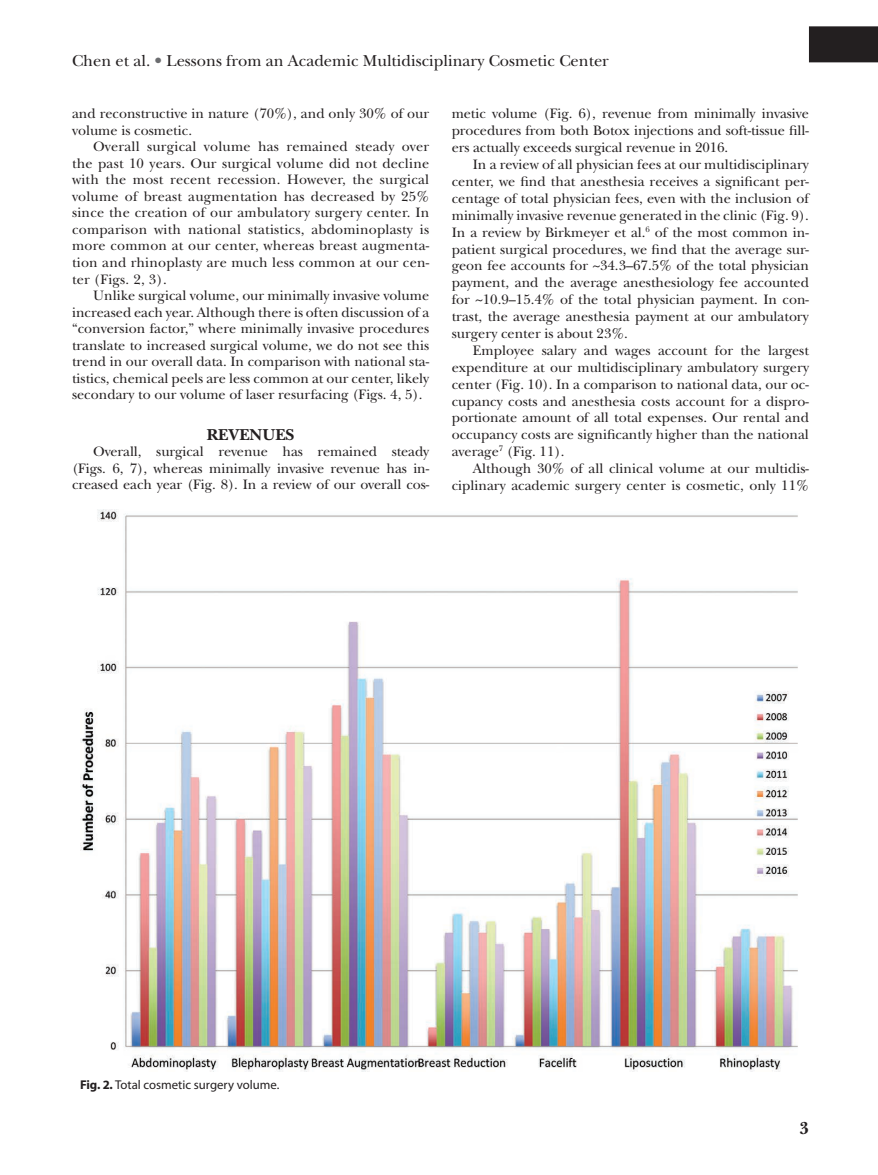
<style>
.page{position:relative;width:878px;height:1175px;background:#fff}
.page>*{position:absolute;margin:0;border:0;box-sizing:border-box;transform-origin:0 0}
.t1{font:700 18px "New Baskerville";color:#231f20}
.t2{font:16.5px "New Baskerville";color:#231f20}
.t3{font:700 16.5px "New Baskerville";color:#231f20}
.t4{font:14.25px/16.5px "New Baskerville";color:#231f20;text-align:justify}
.t5{font:12.75px "Myriad Pro";color:#231f20}
.s1{color:#6c6d70}
.s2{font-weight:700}
</style>
<div class="page">
<div style="left:808px;top:26px;width:70px;height:36px;background:#231f20"></div>
<img style="left:80px;top:509px;width:718px;height:562px">
<p class="t2" style="left:72px;top:51px;width:538px">Chen et al. <span class="s1">•</span> Lessons from an Academic Multidisciplinary Cosmetic Center</p>
<p class="t4" style="left:72px;top:106px;width:358px">and reconstructive in nature (70%), and only 30% of our volume is cosmetic.</p>
<p class="t4" style="left:72px;top:139px;width:359px;text-indent:21px">Overall surgical volume has remained steady over the past 10 years. Our surgical volume did not decline with the most recent recession. However, the surgical volume of breast augmentation has decreased by 25% since the creation of our ambulatory surgery center. In comparison with national statistics, abdominoplasty is more common at our center, whereas breast augmenta&shy;tion and rhinoplasty are much less common at our cen&shy;ter (Figs. 2, 3).</p>
<p class="t4" style="left:72px;top:287px;width:359px;text-indent:21px">Unlike surgical volume, our minimally invasive volume increased each year. Although there is often discussion of a “conversion factor,” where minimally invasive procedures translate to increased surgical volume, we do not see this trend in our overall data. In comparison with national sta&shy;tistics, chemical peels are less common at our center, likely secondary to our volume of laser resurfacing (Figs. 4, 5).</p>
<p class="t3" style="left:207px;top:424px;width:89px">REVENUES</p>
<p class="t4" style="left:72px;top:443px;width:359px;text-indent:21px">Overall, surgical revenue has remained steady (Figs. 6, 7), whereas minimally invasive revenue has in&shy;creased each year (Fig. 8). In a review of our overall cos-</p>
<p class="t4" style="left:451px;top:105px;width:358px;line-height:17px">metic volume (Fig. 6), revenue from minimally invasive procedures from both Botox injections and soft-tissue fill&shy;ers actually exceeds surgical revenue in 2016.</p>
<p class="t4" style="left:451px;top:156px;width:359px;line-height:17px;text-indent:21px">In a review of all physician fees at our multidisciplinary center, we find that anesthesia receives a significant per&shy;centage of total physician fees, even with the inclusion of minimally invasive revenue generated in the clinic (Fig. 9).<br>In a review by Birkmeyer et al.<sup>6</sup> of the most common in&shy;patient surgical procedures, we find that the average sur&shy;geon fee accounts for ~34.3–67.5% of the total physician payment, and the average anesthesiology fee accounted for ~10.9–15.4% of the total physician payment. In con&shy;trast, the average anesthesia payment at our ambulatory surgery center is about 23%.</p>
<p class="t4" style="left:452px;top:342px;width:359px;text-indent:21px">Employee salary and wages account for the largest expenditure at our multidisciplinary ambulatory surgery center (Fig. 10). In a comparison to national data, our oc&shy;cupancy costs and anesthesia costs account for a dispro&shy;portionate amount of all total expenses. Our rental and occupancy costs are significantly higher than the national average<sup>7</sup> (Fig. 11).</p>
<p class="t4" style="left:452px;top:460px;width:359px;line-height:17px;text-align:right">Although 30% of all clinical volume at our multidis&shy;ciplinary academic surgery center is cosmetic, only 11%</p>
<p class="t5" style="left:80px;top:1076px;width:201px"><span class="s2">Fig. 2.</span> Total cosmetic surgery volume.</p>
<p class="t1" style="left:799px;top:1118px;width:11px">3</p>
</div>
